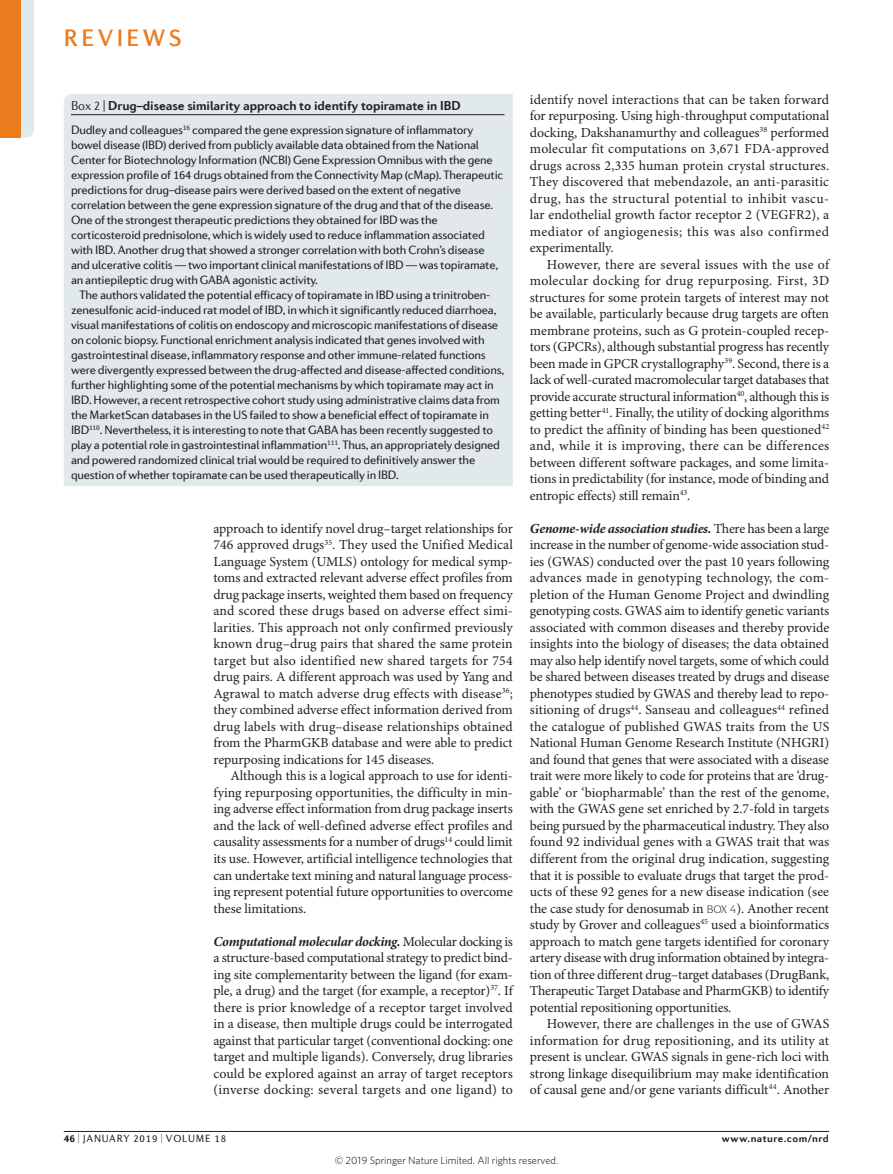
<style>
.page{position:relative;width:893px;height:1174px;background:#fff}
.page>*{position:absolute;margin:0;border:0;box-sizing:border-box;transform-origin:0 0}
.t1{font:500 24px "Diverda Sans Com";letter-spacing:.14em;color:#ea7c1d}
.Body_first___inline{font:13.8px/16.5px "Minion Pro";color:#231f20;text-align:justify}
.Body_text{font:13.8px/16.5px "Minion Pro";letter-spacing:-.01em;color:#231f20;text-align:justify}
.Box_title{font:700 13.05px "Diverda Sans Com";letter-spacing:-.005em;color:#231f20}
.Box_text{font:12.3px/15px "Diverda Sans Com";letter-spacing:-.02em;color:#231f20}
.Box_first{font:12.3px/15px "Diverda Sans Com";letter-spacing:-.02em;color:#231f20}
.t2{font:300 10.5px "Whitney";color:#000}
.t3{font:10.5px "Diverda Sans Com";letter-spacing:.075em;color:#231f20;scale:.5 1}
.t4{font:700 10.5px "Diverda Sans Com";letter-spacing:.045em;color:#231f20}
.s1{font-family:"Diverda Sans Com Light 2";font-weight:400}
.s2{font-weight:300}
.s3{font-weight:700;font-style:italic}
.s4{font-weight:900}
</style>
<div class="page">
<hr style="left:64px;top:1131px;width:765px;height:1px;background:#231f20">
<div style="left:64px;top:94px;width:449px;height:392px;background:#e1e9ea"></div>
<hr style="left:71px;top:114px;width:434px;height:1px;background:#231f20">
<div style="left:21px;top:0;width:13px;height:138px;background:#e1e9ea"></div>
<div style="left:0;top:0;width:21px;height:138px;background:#ea7c1d"></div>
<h1 class="t1" style="left:64px;top:24px;width:119px">REVIEWS</h1>
<p class="Box_title" style="left:71px;top:98px;width:391px"><span class="s1">Box 2</span> <span class="s2">|</span> Drug–disease similarity approach to identify topiramate in IBD</p>
<p class="Box_first" style="left:71px;top:122px;width:434px">Dudley and colleagues<sup>16</sup> compared the gene expression signature of inflammatory bowel disease (IBD) derived from publicly available data obtained from the National Center for Biotechnology Information (NCBI) Gene Expression Omnibus with the gene expression profile of 164 drugs obtained from the Connectivity Map (cMap). Therapeutic predictions for drug–disease pairs were derived based on the extent of negative correlation between the gene expression signature of the drug and that of the disease.<br>One of the strongest therapeutic predictions they obtained for IBD was the corticosteroid prednisolone, which is widely used to reduce inflammation associated with IBD. Another drug that showed a stronger correlation with both Crohn’s disease and ulcerative colitis — two important clinical manifestations of IBD — was topiramate, an antiepileptic drug with GABA agonistic activity.</p>
<p class="Box_text" style="left:71px;top:287px;width:435px;text-indent:9px">The authors validated the potential efficacy of topiramate in IBD using a trinitroben&shy;zenesulfonic acid-induced rat model of IBD, in which it significantly reduced diarrhoea, visual manifestations of colitis on endoscopy and microscopic manifestations of disease on colonic biopsy. Functional enrichment analysis indicated that genes involved with gastrointestinal disease, inflammatory response and other immune-related functions were divergently expressed between the drug-affected and disease-affected conditions, further highlighting some of the potential mechanisms by which topiramate may act in IBD. However, a recent retrospective cohort study using administrative claims data from the MarketScan databases in the US failed to show a beneficial effect of topiramate in IBD<sup>110</sup>. Nevertheless, it is interesting to note that GABA has been recently suggested to play a potential role in gastrointestinal inflammation<sup>111</sup>. Thus, an appropriately designed and powered randomized clinical trial would be required to definitively answer the question of whether topiramate can be used therapeutically in IBD.</p>
<p class="Body_text" style="left:213px;top:521px;width:301px">approach to identify novel drug–target relationships for 746 approved drugs<sup>35</sup>. They used the Unified Medical Language System (UMLS) ontology for medical symp‑ toms and extracted relevant adverse effect profiles from drug package inserts, weighted them based on frequency and scored these drugs based on adverse effect simi‑ larities. This approach not only confirmed previously known drug–drug pairs that shared the same protein target but also identified new shared targets for 754 drug pairs. A different approach was used by Yang and Agrawal to match adverse drug effects with disease<sup>36</sup>; they combined adverse effect information derived from drug labels with drug–disease relationships obtained from the PharmGKB database and were able to predict repurposing indications for 145 diseases.</p>
<p class="Body_text" style="left:213px;top:768px;width:301px;text-indent:17px">Although this is a logical approach to use for identi‑ fying repurposing opportunities, the difficulty in min‑ ing adverse effect information from drug package inserts and the lack of well-defined adverse effect profiles and causality assessments for a number of drugs<sup>14</sup> could limit its use. However, artificial intelligence technologies that can undertake text mining and natural language process‑ ing represent potential future opportunities to overcome these limitations.</p>
<p class="Body_first___inline" style="left:213px;top:933px;width:301px"><span class="s3">Computational molecular docking.</span> Molecular docking is a structure-based computational strategy to predict bind‑ ing site complementarity between the ligand (for exam‑ ple, a drug) and the target (for example, a receptor)<sup>37</sup>. If there is prior knowledge of a receptor target involved in a disease, then multiple drugs could be interrogated against that particular target (conventional docking: one target and multiple ligands). Conversely, drug libraries could be explored against an array of target receptors (inverse docking: several targets and one ligand) to</p>
<p class="Body_first___inline" style="left:530px;top:92px;width:301px">identify novel interactions that can be taken forward for repurposing. Using high--throughput computational docking, Dakshanamurthy and colleagues<sup>38</sup> performed molecular fit computations on 3,671 FDA-approved drugs across 2,335 human protein crystal structures.<br>They discovered that mebendazole, an anti-parasitic drug, has the structural potential to inhibit vascu‑ lar endothelial growth factor receptor 2 (VEGFR2), a mediator of angiogenesis; this was also confirmed experimentally.</p>
<p class="Body_text" style="left:530px;top:257px;width:301px;text-indent:17px">However, there are several issues with the use of molecular docking for drug repurposing. First, 3D structures for some protein targets of interest may not be available, particularly because drug targets are often membrane proteins, such as G protein-coupled recep‑ tors (GPCRs), although substantial progress has recently been made in GPCR crystallography<sup>39</sup>. Second, there is a lack of well-curated macromolecular target databases that provide accurate structural information<sup>40</sup>, although this is getting better<sup>41</sup>. Finally, the utility of docking algorithms to predict the affinity of binding has been questioned<sup>42 </sup>and, while it is improving, there can be differences between different software packages, and some limita‑ tions in predictability (for instance, mode of binding and entropic effects) still remain<sup>43</sup>.</p>
<p class="Body_first___inline" style="left:530px;top:521px;width:301px"><span class="s3">Genome-wide association studies.</span> There has been a large increase in the number of genome-wide association stud‑ ies (GWAS) conducted over the past 10 years following advances made in genotyping technology, the com‑ pletion of the Human Genome Project and dwindling genotyping costs. GWAS aim to identify genetic variants associated with common diseases and thereby provide insights into the biology of diseases; the data obtained may also help identify novel targets, some of which could be shared between diseases treated by drugs and disease phenotypes studied by GWAS and thereby lead to repo‑ sitioning of drugs<sup>44</sup>. Sanseau and colleagues<sup>44</sup> refined the catalogue of published GWAS traits from the US National Human Genome Research Institute (NHGRI) and found that genes that were associated with a disease trait were more likely to code for proteins that are ‘drug‑ gable’ or ‘biopharmable’ than the rest of the genome, with the GWAS gene set enriched by 2.7‑fold in targets being pursued by the pharmaceutical industry. They also found 92 individual genes with a GWAS trait that was different from the original drug indication, suggesting that it is possible to evaluate drugs that target the prod‑ ucts of these 92 genes for a new disease indication (see the case study for denosumab in</p>
<p class="Body_first___inline" style="left:530px;top:900px;width:301px;text-indent:200px">✔). Another recent study by Grover and colleagues<sup>45</sup> used a bioinformatics approach to match gene targets identified for coronary artery disease with drug information obtained by integra‑ tion of three different drug–target databases (DrugBank, Therapeutic Target Database and PharmGKB) to identify potential repositioning opportunities.</p>
<p class="Body_text" style="left:530px;top:1016px;width:301px;text-indent:17px">However, there are challenges in the use of GWAS information for drug repositioning, and its utility at present is unclear. GWAS signals in gene-rich loci with strong linkage disequilibrium may make identification of causal gene and/or gene variants difficult<sup>44</sup>. Another</p>
<p class="t3" style="left:64px;top:1132px;width:326px"><span class="s4">46</span> | JANUARY 2019 | VOLUME 18</p>
<p class="t4" style="left:722px;top:1132px;width:109px">www.nature.com/nrd</p>
<p class="t2" style="left:335px;top:1153px;width:225px">© 2019 Springer Nature Limited. All rights reserved.</p>
</div>
